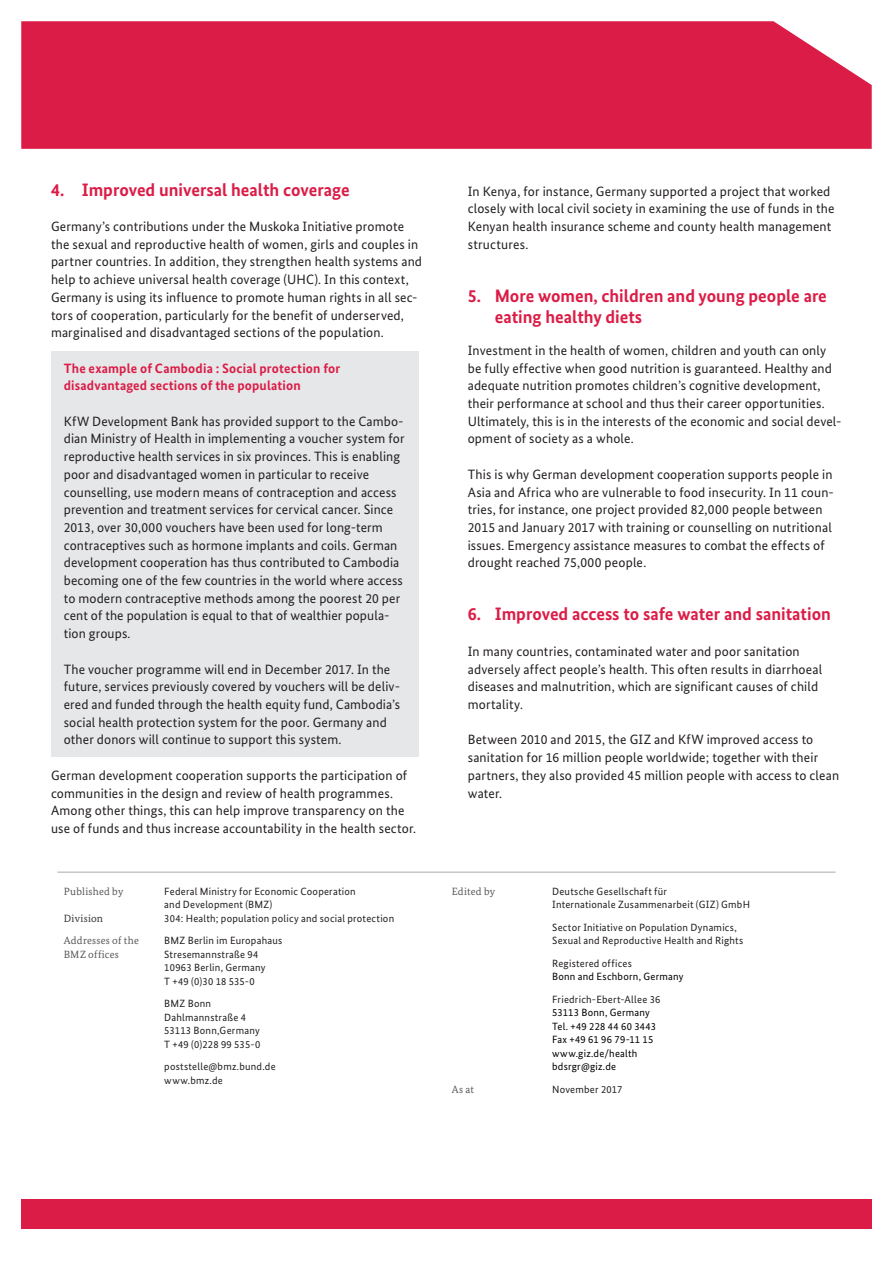
<style>
.page{position:relative;width:893px;height:1263px;background:#fff}
.page>*{position:absolute;margin:0;border:0;box-sizing:border-box;transform-origin:0 0}
.t1{font:700 18px/21.6px "Bundes Sans";color:#db1c46}
.Paragraph{font:13.5px/17.7px "Bundes Sans";letter-spacing:.01em;color:#231f20}
.Paragraph-2{font:700 13.5px/17.7px "Bundes Sans";letter-spacing:.01em;color:#db1c46}
.Imprint{font:10.5px/13.5px "Bundes Sans";letter-spacing:.02em;color:#231f20}
.Imprint-2{font:10.5px/13.5px "Bundes Sans";letter-spacing:.02em;color:#000}
.Imprint-3{font:10.5px "Bundes Serif";letter-spacing:.02em;color:#57585a}
.Imprint-4{font:10.5px "Bundes Serif";letter-spacing:.02em;color:#333}
.s1{color:#231f20}
</style>
<div class="page">
<div style="left:21px;top:21px;width:851px;height:128px;background:#db1c46"></div>
<hr style="left:57px;top:872px;width:779px;height:1px;background:#aaabaf">
<div style="left:21px;top:1199px;width:851px;height:30px;background:#db1c46"></div>
<div style="left:51px;top:352px;width:368px;height:405px;background:#e6e7e9"></div>
<p class="t1" style="left:51px;top:178px;width:300px">4. Improved universal health coverage</p>
<p class="Paragraph" style="left:51px;top:217px;width:373px">Germany’s contributions under the Muskoka Initiative promote the sexual and reproductive health of women, girls and couples in partner countries. In addition, they strengthen health systems and help to achieve universal health coverage (UHC). In this context, Germany is using its influence to promote human rights in all sec&shy;tors of cooperation, particularly for the benefit of underserved, marginalised and disadvantaged sections of the population.</p>
<p class="Paragraph-2" style="left:64px;top:359px;width:278px">The example of Cambodia : Social protection for disadvantaged sections of the population</p>
<p class="Paragraph" style="left:64px;top:412px;width:342px">KfW Development Bank has provided support to the Cambo&shy;dian Ministry of Health in implementing a voucher system for reproductive health services in six provinces. This is enabling poor and disadvantaged women in particular to receive counselling, use modern means of contraception and access prevention and treatment services for cervical cancer. Since 2013, over 30,000 vouchers have been used for long-term contraceptives such as hormone implants and coils. German development cooperation has thus contributed to Cambodia becoming one of the few countries in the world where access to modern contraceptive methods among the poorest 20 per cent of the population is equal to that of wealthier popula&shy;tion groups.</p>
<p class="Paragraph" style="left:64px;top:660px;width:338px">The voucher programme will end in December 2017. In the future, services previously covered by vouchers will be deliv&shy;ered and funded through the health equity fund, Cambodia’s social health protection system for the poor. Germany and other donors will continue to support this system.</p>
<p class="Paragraph" style="left:51px;top:766px;width:367px">German development cooperation supports the participation of communities in the design and review of health programmes.<br>Among other things, this can help improve transparency on the use of funds and thus increase accountability in the health sector.</p>
<p class="Imprint-3" style="left:64px;top:885px;width:61px">Published by</p>
<p class="Imprint" style="left:164px;top:884px;width:193px">Federal Ministry for Economic Cooperation and Development (BMZ)</p>
<p class="Imprint-4" style="left:64px;top:912px;width:41px">Division</p>
<p class="Imprint" style="left:164px;top:911px;width:231px">304: Health; population policy and social protection</p>
<p class="Imprint-3" style="left:64px;top:934px;width:77px">Addresses of the</p>
<p class="Imprint" style="left:164px;top:934px;width:119px">BMZ Berlin im Europahaus</p>
<p class="Imprint-3" style="left:64px;top:948px;width:57px">BMZ offices</p>
<p class="Imprint" style="left:164px;top:947px;width:103px">Stresemannstraße 94<br>10963 Berlin, Germany<br>T +49 (0)30 18 535-0</p>
<p class="Imprint" style="left:164px;top:997px;width:98px">BMZ Bonn<br>Dahlmannstraße 4<br>53113 Bonn,Germany<br>T +49 (0)228 99 535-0</p>
<p class="Imprint" style="left:164px;top:1060px;width:113px">poststelle@bmz.bund.de www.bmz.de</p>
<p class="Paragraph" style="left:468px;top:182px;width:368px">In Kenya, for instance, Germany supported a project that worked closely with local civil society in examining the use of funds in the Kenyan health insurance scheme and county health management structures.</p>
<p class="t1" style="left:495px;top:285px;width:334px;text-indent:-27px">5. More women, children and young people are eating healthy diets</p>
<p class="Paragraph" style="left:468px;top:341px;width:375px">Investment in the health of women, children and youth can only be fully effective when good nutrition is guaranteed. Healthy and adequate nutrition promotes children’s cognitive development, their performance at school and thus their career opportunities.<br>Ultimately, this is in the interests of the economic and social devel&shy;opment of society as a whole.</p>
<p class="Paragraph" style="left:468px;top:465px;width:368px">This is why German development cooperation supports people in Asia and Africa who are vulnerable to food insecurity. In 11 coun&shy;tries, for instance, one project provided 82,000 people between 2015 and January 2017 with training or counselling on nutritional issues. Emergency assistance measures to combat the effects of drought reached 75,000 people.</p>
<p class="t1" style="left:468px;top:603px;width:365px">6. Improved access to safe water and sanitation</p>
<p class="Paragraph" style="left:468px;top:642px;width:356px">In many countries, contaminated water and poor sanitation adversely affect people’s health. This often results in diarrhoeal diseases and malnutrition, which are significant causes of child mortality.</p>
<p class="Paragraph" style="left:468px;top:731px;width:373px">Between 2010 and 2015, the GIZ and KfW improved access to sanitation for 16 million people worldwide; together with their partners, they also provided 45 million people with access to clean water.</p>
<p class="Imprint-3" style="left:452px;top:885px;width:45px">Edited by</p>
<p class="Imprint" style="left:552px;top:884px;width:199px">Deutsche Gesellschaft für<br>Internationale Zusammenarbeit (GIZ) GmbH</p>
<p class="Imprint" style="left:552px;top:920px;width:193px">Sector Initiative on Population Dynamics,<br>Sexual and Reproductive Health and Rights</p>
<p class="Imprint-2" style="left:552px;top:956px;width:133px"><span class="s1">Registered offices<br></span>Bonn and Eschborn, Germany</p>
<p class="Imprint-2" style="left:552px;top:992px;width:110px"><span class="s1">Friedrich-Ebert-Allee 36<br></span>53113 Bonn, Germany<br>Tel. +49 228 44 60 3443<br>Fax +49 61 96 79-11 15 www.giz.de/health bdsrgr@giz.de</p>
<p class="Imprint-3" style="left:452px;top:1083px;width:24px">As at</p>
<p class="Imprint" style="left:552px;top:1082px;width:72px">November 2017</p>
</div>
